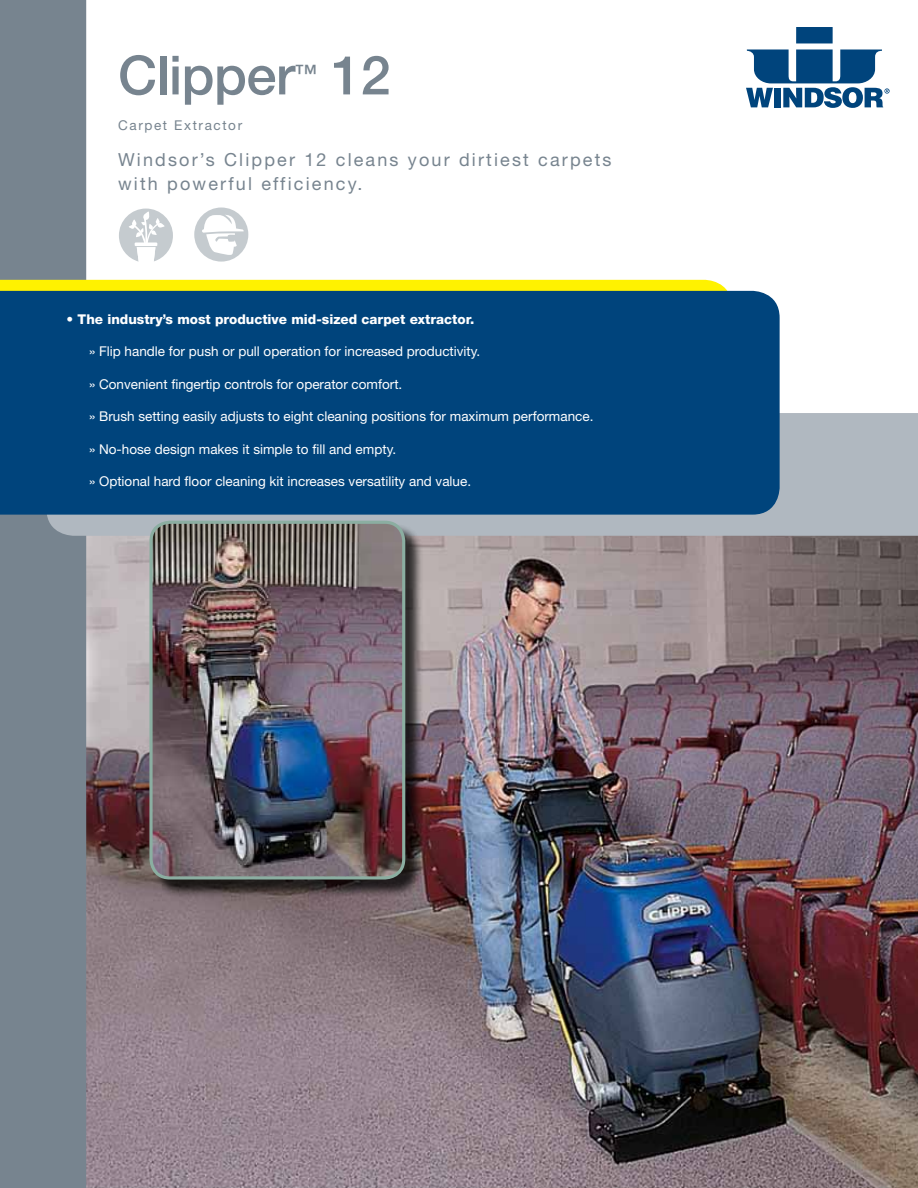
<style>
.page{position:relative;width:918px;height:1188px;background:#fff}
.page>*{position:absolute;margin:0;border:0;box-sizing:border-box;transform-origin:0 0}
.t1{font:500 54px "Helvetica Neue";letter-spacing:-.01em;color:#77848f}
.t2{font:500 22.8px "Helvetica Neue";color:#77848f}
.t3{font:18px/24px "Helvetica Neue";letter-spacing:.12em;color:#77848f}
.t4{font:13.5px "Helvetica Neue";color:#fff}
.t5{font:800 13.5px "Helvetica Neue";color:#fff}
.t6{font:13.5px "Helvetica Neue";letter-spacing:.12em;color:#77848f}
</style>
<div class="page">
<img style="left:86px;top:536px;width:832px;height:652px">
<div style="left:0;top:0;width:86px;height:1188px;background:#77848f"></div>
<div style="left:46px;top:413px;width:872px;height:123px;background:#b0b8c0"></div>
<svg style="left:0;top:280px;width:732px;height:11px;background:#fbf005"></svg>
<div style="left:0;top:291px;width:780px;height:224px;background:#00447c"></div>
<div style="left:152px;top:523px;width:272px;height:375px;background:#000;opacity:.75"></div>
<img style="left:151px;top:522px;width:253px;height:356px">
<div style="left:149px;top:521px;width:256px;height:359px;border:3px solid #8baea1;border-radius:19px"></div>
<svg style="left:119px;top:209px;width:54px;height:53px"></svg>
<div style="left:194px;top:208px;width:54px;height:54px;background:#c5cbcf;border-radius:50%"></div>
<svg style="left:202px;top:214px;width:42px;height:42px"></svg>
<div style="left:796px;top:27px;width:37px;height:16px;background:#00447c"></div>
<svg style="left:746px;top:49px;width:144px;height:59px"></svg>
<h1 class="t1" style="left:118px;top:43px;width:178px">Clipper</h1>
<h2 class="t2" style="left:294px;top:60px;width:24px">™</h2>
<h1 class="t1" style="left:331px;top:43px;width:61px">12</h1>
<p class="t6" style="left:118px;top:118px;width:126px">Carpet Extractor</p>
<h3 class="t3" style="left:118px;top:148px;width:495px">Windsor’s Clipper 12 cleans your dirtiest carpets with powerful efficiency.</h3>
<p class="t5" style="left:67px;top:311px;width:409px">• The industry’s most productive mid-sized carpet extractor.</p>
<p class="t4" style="left:89px;top:344px;width:393px">» Flip handle for push or pull operation for increased productivity.</p>
<p class="t4" style="left:89px;top:376px;width:315px">» Convenient fingertip controls for operator comfort.</p>
<p class="t4" style="left:89px;top:408px;width:506px">» Brush setting easily adjusts to eight cleaning positions for maximum performance.</p>
<p class="t4" style="left:89px;top:441px;width:309px">» No-hose design makes it simple to fill and empty.</p>
<p class="t4" style="left:89px;top:473px;width:384px">» Optional hard floor cleaning kit increases versatility and value.</p>
</div>
